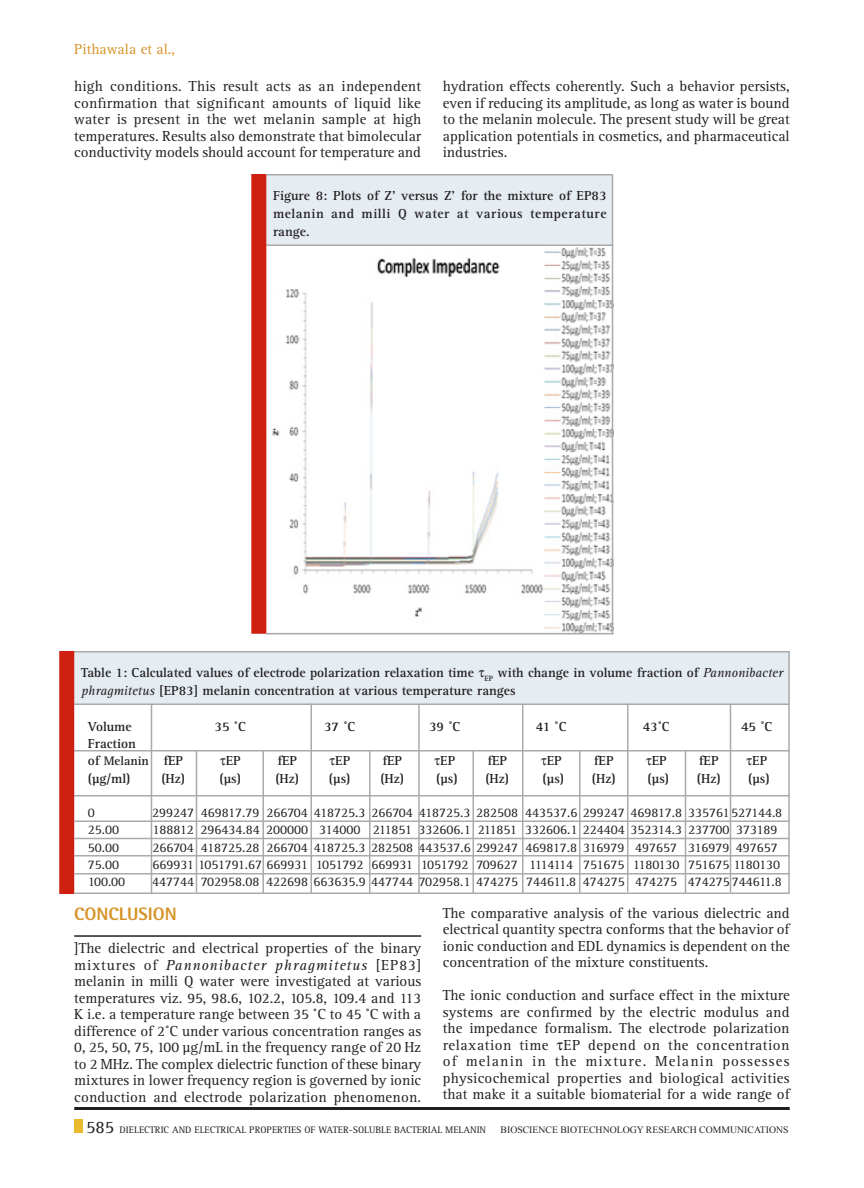
<style>
.page{position:relative;width:864px;height:1188px;background:#fff}
.page>*{position:absolute;margin:0;border:0;box-sizing:border-box;transform-origin:0 0}
.Body_text{font:800 18px "Rotis Semi Sans Std";color:#d69429}
.Body_text-2{font:15px/16.5px "Rotis Serif Std";color:#231f20;text-align:justify}
.Body_text-3{font:15px "Rotis Serif Std";color:#d69429}
.Body_text-4{font:13.5px "Rotis Serif Std";color:#231f20}
.Body_text-5{font:700 13.5px/18px "Rotis Serif Std";color:#231f20;text-align:justify}
.Body_text-6{font:700 12.75px "Rotis Serif Std";color:#231f20}
.t1{font:9.75px "Rotis Serif Std";color:#231f20}
.t2{font:9.75px "Times New Roman";color:#231f20}
.s1{font-weight:400;font-style:italic}
.s2{font-size:13.5px}
.s3{font-style:italic}
.s4{font-size:18px}
</style>
<div class="page">
<img style="left:266px;top:246px;width:346px;height:387px">
<div style="left:266px;top:175px;width:347px;height:70px;background:#e5ecf2"></div>
<hr style="left:266px;top:244px;width:347px;height:2px;background:#a8aaad">
<hr style="left:266px;top:174px;width:347px;height:2px;background:#a8aaad">
<hr style="left:266px;top:633px;width:347px;height:1px;background:#a8aaad">
<hr style="left:612px;top:176px;width:1px;height:457px;background:#a8aaad">
<div style="left:251px;top:174px;width:15px;height:460px;background:#ce1f10"></div>
<div style="left:74px;top:651px;width:716px;height:53px;background:#e5ecf2"></div>
<hr style="left:74px;top:704px;width:716px;height:1px;background:#a8aaad">
<hr style="left:74px;top:750px;width:716px;height:2px;background:#a8aaad">
<hr style="left:74px;top:795px;width:716px;height:1px;background:#a8aaad">
<hr style="left:74px;top:651px;width:716px;height:1px;background:#a8aaad">
<div style="left:59px;top:651px;width:15px;height:243px;background:#ce1f10"></div>
<hr style="left:74px;top:820px;width:716px;height:2px;background:#a8aaad">
<hr style="left:74px;top:838px;width:716px;height:1px;background:#a8aaad">
<hr style="left:74px;top:855px;width:716px;height:1px;background:#a8aaad">
<hr style="left:74px;top:873px;width:716px;height:1px;background:#a8aaad">
<hr style="left:74px;top:892px;width:716px;height:2px;background:#a8aaad">
<hr style="left:151px;top:705px;width:1px;height:188px;background:#a8aaad">
<hr style="left:196px;top:751px;width:1px;height:142px;background:#a8aaad">
<hr style="left:262px;top:750px;width:2px;height:143px;background:#a8aaad">
<hr style="left:472px;top:751px;width:2px;height:142px;background:#a8aaad">
<hr style="left:310px;top:704px;width:2px;height:189px;background:#a8aaad">
<hr style="left:369px;top:751px;width:1px;height:142px;background:#a8aaad">
<hr style="left:418px;top:705px;width:2px;height:188px;background:#a8aaad">
<hr style="left:522px;top:705px;width:2px;height:188px;background:#a8aaad">
<hr style="left:579px;top:750px;width:1px;height:143px;background:#a8aaad">
<hr style="left:627px;top:704px;width:1px;height:188px;background:#a8aaad">
<hr style="left:685px;top:751px;width:1px;height:142px;background:#a8aaad">
<hr style="left:730px;top:704px;width:1px;height:189px;background:#a8aaad">
<hr style="left:788px;top:651px;width:2px;height:242px;background:#a8aaad">
<hr style="left:74px;top:935px;width:347px;height:2px;background:#231f20">
<div style="left:74px;top:1119px;width:9px;height:14px;background:#eaba2e"></div>
<hr style="left:74px;top:1107px;width:716px;height:3px;background:#231f20">
<p class="Body_text-3" style="left:74px;top:40px;width:102px">Pithawala et al.,</p>
<p class="Body_text-2" style="left:74px;top:79px;width:349px">high conditions. This result acts as an independent confirmation that significant amounts of liquid like water is present in the wet melanin sample at high temperatures. Results also demonstrate that bimolecular conductivity models should account for temperature and</p>
<p class="Body_text-2" style="left:443px;top:79px;width:348px">hydration effects coherently. Such a behavior persists, even if reducing its amplitude, as long as water is bound to the melanin molecule. The present study will be great application potentials in cosmetics, and pharmaceutical industries.</p>
<p class="Body_text-5" style="left:273px;top:187px;width:335px">Figure 8: Plots of Z' versus Z' for the mixture of EP83 melanin and milli Q water at various temperature range.</p>
<p class="Body_text-5" style="left:81px;top:663px;width:704px">Table 1: Calculated values of electrode polarization relaxation time ▼<sub>EP</sub> with change in volume fraction of <span class="s1">Pannonibacter phragmitetus</span> [EP83] melanin concentration at various temperature ranges</p>
<p class="Body_text-5" style="left:88px;top:718px;width:46px">Volume</p>
<p class="Body_text-5" style="left:215px;top:718px;width:33px">35 ˚C</p>
<p class="Body_text-5" style="left:324px;top:718px;width:33px">37 ˚C</p>
<p class="Body_text-5" style="left:429px;top:718px;width:33px">39 ˚C</p>
<p class="Body_text-5" style="left:536px;top:718px;width:32px">41 ˚C</p>
<p class="Body_text-5" style="left:643px;top:718px;width:29px">43˚C</p>
<p class="Body_text-5" style="left:741px;top:718px;width:33px">45 ˚C</p>
<p class="Body_text-5" style="left:88px;top:735px;width:50px">Fraction</p>
<p class="Body_text-6" style="left:88px;top:754px;width:97px"><span class="s2">of</span> Melanin <span class="s2">fEP</span></p>
<p class="Body_text-5" style="left:220px;top:752px;width:22px">▼EP</p>
<p class="Body_text-5" style="left:277px;top:752px;width:21px">fEP</p>
<p class="Body_text-5" style="left:329px;top:752px;width:22px">▼EP</p>
<p class="Body_text-5" style="left:382px;top:752px;width:21px">fEP</p>
<p class="Body_text-5" style="left:434px;top:752px;width:22px">▼EP</p>
<p class="Body_text-5" style="left:487px;top:752px;width:21px">fEP</p>
<p class="Body_text-5" style="left:541px;top:752px;width:22px">▼EP</p>
<p class="Body_text-5" style="left:594px;top:752px;width:21px">fEP</p>
<p class="Body_text-5" style="left:646px;top:752px;width:22px">▼EP</p>
<p class="Body_text-5" style="left:699px;top:752px;width:21px">fEP</p>
<p class="Body_text-5" style="left:746px;top:752px;width:22px">▼EP</p>
<p class="Body_text-5" style="left:88px;top:769px;width:44px">(µg/ml)</p>
<p class="Body_text-5" style="left:161px;top:769px;width:25px">(Hz)</p>
<p class="Body_text-5" style="left:219px;top:769px;width:23px">(μs)</p>
<p class="Body_text-5" style="left:275px;top:769px;width:77px">(Hz) (μs)</p>
<p class="Body_text-5" style="left:380px;top:769px;width:25px">(Hz)</p>
<p class="Body_text-5" style="left:436px;top:769px;width:75px">(μs) (Hz)</p>
<p class="Body_text-5" style="left:543px;top:769px;width:23px">(μs)</p>
<p class="Body_text-5" style="left:592px;top:769px;width:25px">(Hz)</p>
<p class="Body_text-5" style="left:648px;top:769px;width:75px">(μs) (Hz)</p>
<p class="Body_text-5" style="left:748px;top:769px;width:23px">(μs)</p>
<p class="Body_text-4" style="left:88px;top:805px;width:9px">0</p>
<p class="Body_text-4" style="left:152px;top:805px;width:632px">299247 469817.79 266704 418725.3 266704 418725.3 282508 443537.6 299247 469817.8 335761 527144.8</p>
<p class="Body_text-4" style="left:88px;top:822px;width:33px">25.00</p>
<p class="Body_text-4" style="left:153px;top:822px;width:626px">188812 296434.84 200000 314000 211851 332606.1 211851 332606.1 224404 352314.3 237700 373189</p>
<p class="Body_text-4" style="left:88px;top:839px;width:33px">50.00</p>
<p class="Body_text-4" style="left:153px;top:839px;width:627px">266704 418725.28 266704 418725.3 282508 443537.6 299247 469817.8 316979 497657 316979 497657</p>
<p class="Body_text-4" style="left:88px;top:857px;width:33px">75.00</p>
<p class="Body_text-4" style="left:153px;top:857px;width:629px">669931 1051791.67 669931 1051792 669931 1051792 709627 1114114 751675 1180130 751675 1180130</p>
<p class="Body_text-4" style="left:88px;top:874px;width:39px">100.00</p>
<p class="Body_text-4" style="left:152px;top:874px;width:631px">447744 702958.08 422698 663635.9 447744 702958.1 474275 744611.8 474275 474275 474275 744611.8</p>
<p class="Body_text" style="left:74px;top:903px;width:104px">CONCLUSION</p>
<p class="Body_text-2" style="left:74px;top:940px;width:349px">]The dielectric and electrical properties of the binary mixtures of <span class="s3">Pannonibacter phragmitetus</span> [EP83] melanin in milli Q water were investigated at various temperatures viz. 95, 98.6, 102.2, 105.8, 109.4 and 113<br>K i.e. a temperature range between 35 ˚C to 45 ˚C with a difference of 2˚C under various concentration ranges as 0, 25, 50, 75, 100 µg/mL in the frequency range of 20 Hz to 2 MHz. The complex dielectric function of these binary mixtures in lower frequency region is governed by ionic conduction and electrode polarization phenomenon.</p>
<p class="Body_text-2" style="left:443px;top:905px;width:349px">The comparative analysis of the various dielectric and electrical quantity spectra conforms that the behavior of ionic conduction and EDL dynamics is dependent on the concentration of the mixture constituents.</p>
<p class="Body_text-2" style="left:443px;top:988px;width:348px">The ionic conduction and surface effect in the mixture systems are confirmed by the electric modulus and the impedance formalism. The electrode polarization relaxation time EP depend on the concentration of melanin in the mixture. Melanin possesses physicochemical properties and biological activities that make it a suitable biomaterial for a wide range of</p>
<p class="t1" style="left:86px;top:1124px;width:49px"><span class="s4">585</span> Dielectr</p>
<p class="t1" style="left:161px;top:1124px;width:46px">ic and Electr</p>
<p class="t1" style="left:226px;top:1124px;width:10px">ical</p>
<p class="t1" style="left:249px;top:1124px;width:24px">Propert</p>
<p class="t1" style="left:288px;top:1124px;width:38px">ies of Water</p>
<p class="t1" style="left:349px;top:1124px;width:52px">-Soluble Bacter</p>
<p class="t1" style="left:428px;top:1124px;width:60px">ial Melanin</p>
<p class="t2" style="left:501px;top:1123px;width:290px">BIOSCIENCE BIOTECHNOLOGY RESEARCH COMMUNICATIONS</p>
</div>
